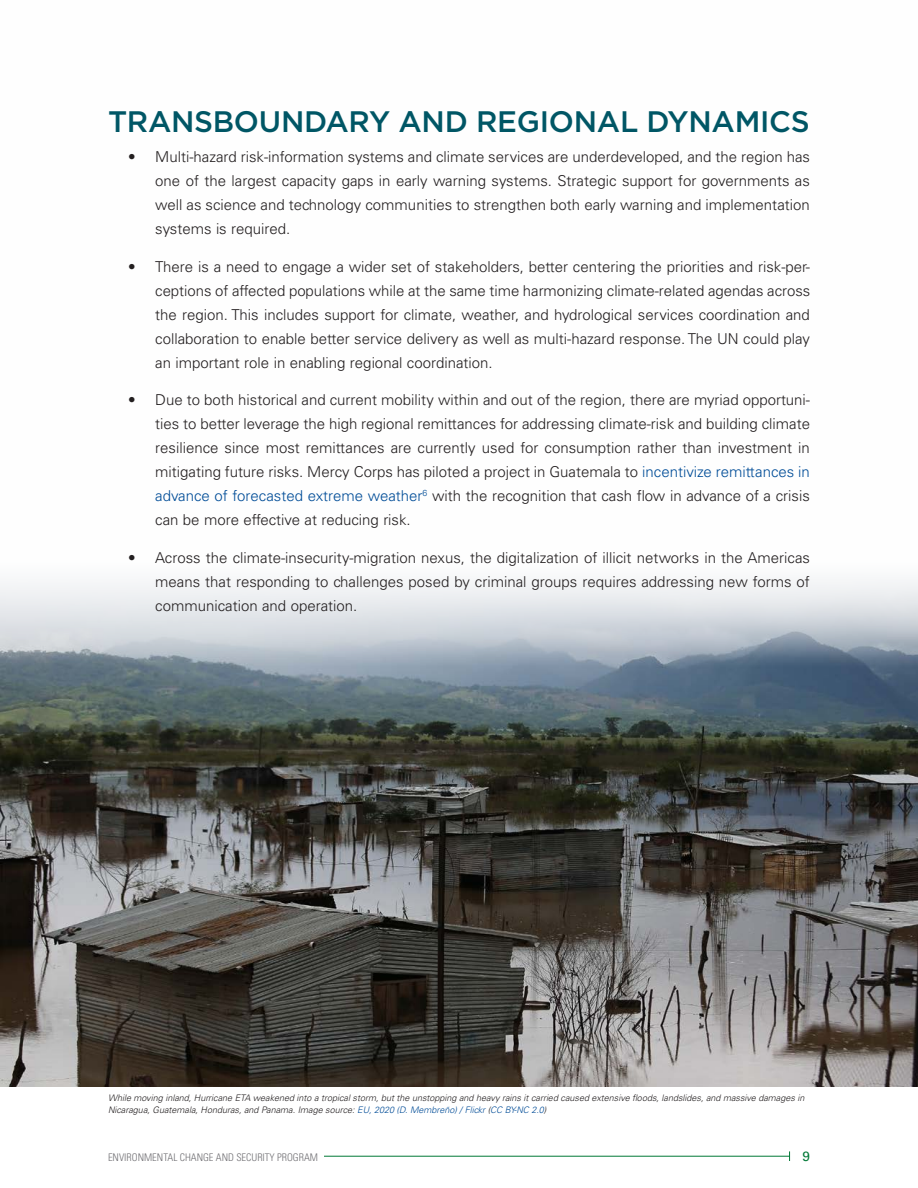
<style>
.page{position:relative;width:918px;height:1188px;background:#fff}
.page>*{position:absolute;margin:0;border:0;box-sizing:border-box;transform-origin:0 0}
.Section_head_1{font:500 29.7px "Gotham";letter-spacing:-.01em;color:#005665}
.t1{font:300 15px/24px "Univers LT Std";color:#231f20;text-align:justify}
.t2{font:13.5px "Univers LT Std";color:#007836}
.t3{font:300 condensed 10.5px "Univers LT Std";color:#717074}
.Photo_Caption{font:italic 300 9px/12px "Univers LT Std";color:#231f20}
.s1{color:#004c97}
</style>
<div class="page">
<hr style="left:324px;top:1156px;width:466px;height:1px;background:#007836">
<img style="left:0;top:580px;width:918px;height:506px">
<p class="Section_head_1" style="left:108px;top:102px;width:703px">TRANSBOUNDARY AND REGIONAL DYNAMICS</p>
<p class="t1" style="left:155px;top:145px;width:656px;text-indent:-27px">• Multi-hazard risk-information systems and climate services are underdeveloped, and the region has one of the largest capacity gaps in early warning systems. Strategic support for governments as well as science and technology communities to strengthen both early warning and implementation systems is required.</p>
<p class="t1" style="left:155px;top:255px;width:657px;text-indent:-27px">• There is a need to engage a wider set of stakeholders, better centering the priorities and risk-per&shy;ceptions of affected populations while at the same time harmonizing climate-related agendas across the region. This includes support for climate, weather, and hydrological services coordination and collaboration to enable better service delivery as well as multi-hazard response. The UN could play an important role in enabling regional coordination.</p>
<p class="t1" style="left:155px;top:388px;width:656px;text-indent:-27px">• Due to both historical and current mobility within and out of the region, there are myriad opportuni&shy;ties to better leverage the high regional remittances for addressing climate-risk and building climate resilience since most remittances are currently used for consumption rather than investment in mitigating future risks. Mercy Corps has piloted a project in Guatemala to <span class="s1">incentivize remittances in advance of forecasted extreme weather</span><sup>6</sup> with the recognition that cash flow in advance of a crisis can be more effective at reducing risk.</p>
<p class="t1" style="left:155px;top:546px;width:656px;text-indent:-27px">• Across the climate-insecurity-migration nexus, the digitalization of illicit networks in the Americas means that responding to challenges posed by criminal groups requires addressing new forms of communication and operation.</p>
<p class="Photo_Caption" style="left:108px;top:1092px;width:698px">While moving inland, Hurricane ETA weakened into a tropical storm, but the unstopping and heavy rains it carried caused extensive floods, landslides, and massive damages in<br>Nicaragua, Guatemala, Honduras, and Panama. Image source: <span class="s1">EU, 2020 (D. Membreño) / Flickr</span> (<span class="s1">CC BY-NC 2.0</span>)</p>
<p class="t3" style="left:108px;top:1151px;width:212px">ENVIRONMENTAL CHANGE AND SECURITY PROGRAM</p>
<p class="t2" style="left:802px;top:1148px;width:9px">9</p>
</div>
